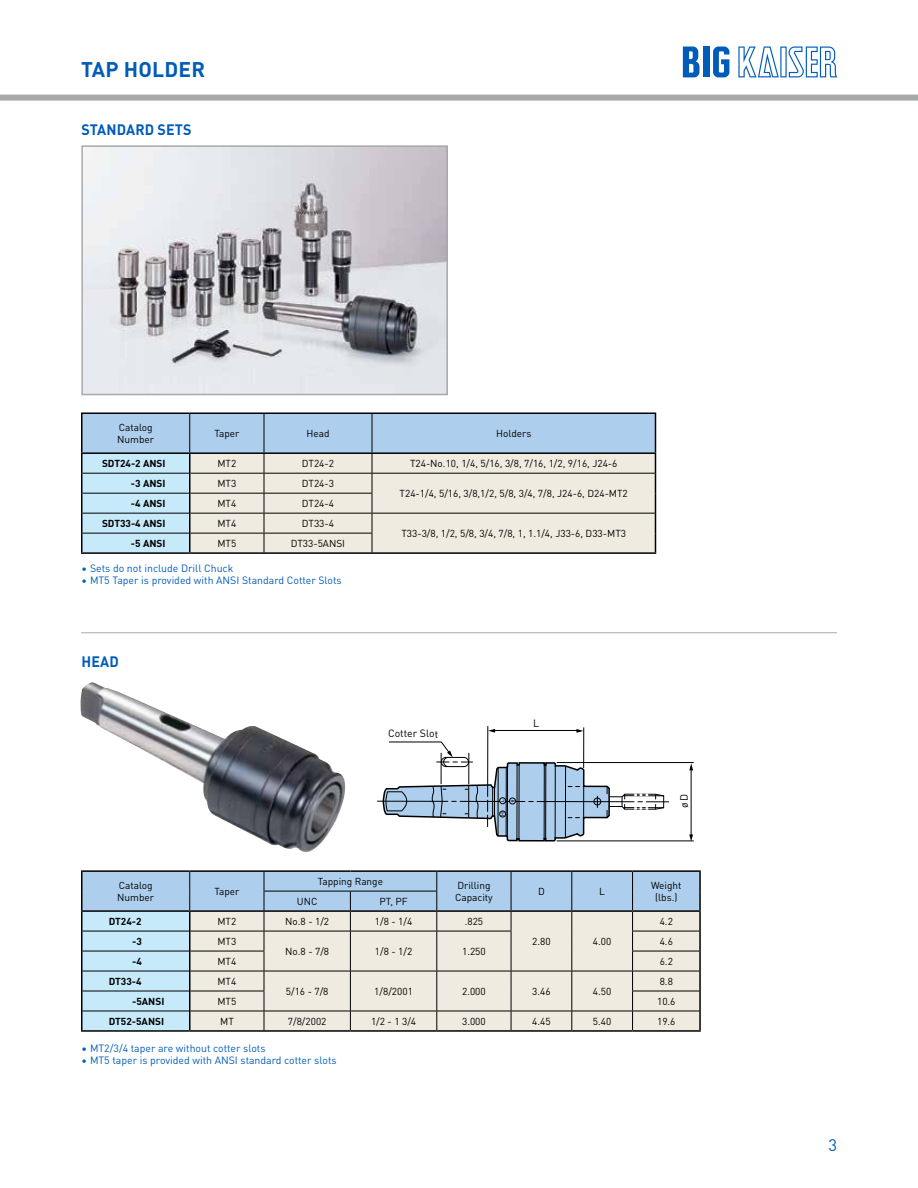
<style>
.page{position:relative;width:918px;height:1188px;background:#fff}
.page>*{position:absolute;margin:0;border:0;box-sizing:border-box;transform-origin:0 0}
.t1{font:700 21px "DINOT";letter-spacing:.01em;color:#005cb9}
.t2{font:16.5px "DINOT";color:#005cb9}
.t3{font:700 15px "DINOT";letter-spacing:.01em;color:#005cb9;scale:.95 1}
.t4{font:10.5px "DINOT";color:#005cb9}
.t5{font:10.5px "DINOT";letter-spacing:-.005em;color:#000}
.t6{font:10.05px/12px "DINOT";color:#000}
.t7{font:700 10.05px "DINOT";color:#000}
</style>
<div class="page">
<div style="left:0;top:95px;width:918px;height:6px;background:#a7a8a9"></div>
<svg style="left:713px;top:47px;width:16px;height:30px"></svg>
<div style="left:703px;top:47px;width:6px;height:30px;background:#005cb9"></div>
<svg style="left:683px;top:47px;width:16px;height:30px"></svg>
<svg style="left:738px;top:47px;width:99px;height:30px"></svg>
<hr style="left:81px;top:552px;width:109px;height:2px;background:#000">
<hr style="left:190px;top:552px;width:74px;height:2px;background:#000">
<hr style="left:264px;top:552px;width:108px;height:2px;background:#000">
<hr style="left:372px;top:552px;width:284px;height:2px;background:#000">
<hr style="left:81px;top:412px;width:109px;height:2px;background:#000">
<hr style="left:190px;top:412px;width:74px;height:2px;background:#000">
<hr style="left:264px;top:412px;width:108px;height:2px;background:#000">
<hr style="left:372px;top:412px;width:284px;height:2px;background:#000">
<svg style="left:81px;top:413px;width:575px;height:140px;background:#cad5da"></svg>
<img style="left:84px;top:148px;width:361px;height:244px">
<div style="left:81px;top:145px;width:367px;height:250px;border:2px solid #a7a8a9"></div>
<hr style="left:81px;top:632px;width:756px;height:1px;background:#a7a8a9">
<img style="left:80px;top:682px;width:266px;height:171px">
<hr style="left:487px;top:726px;width:1px;height:59px;background:#000">
<hr style="left:583px;top:727px;width:1px;height:41px;background:#000">
<svg style="left:576px;top:729px;width:7px;height:4px"></svg>
<svg style="left:488px;top:729px;width:7px;height:4px"></svg>
<svg style="left:689px;top:763px;width:4px;height:7px"></svg>
<svg style="left:689px;top:834px;width:4px;height:7px"></svg>
<svg style="left:377px;top:742px;width:292px;height:100px"></svg>
<hr style="left:491px;top:730px;width:87px;height:1px;background:#000">
<hr style="left:691px;top:766px;width:1px;height:70px;background:#000">
<hr style="left:557px;top:841px;width:137px;height:1px;background:#000">
<hr style="left:557px;top:762px;width:137px;height:1px;background:#000">
<hr style="left:81px;top:870px;width:109px;height:2px;background:#000">
<hr style="left:190px;top:870px;width:74px;height:2px;background:#000">
<hr style="left:264px;top:870px;width:86px;height:2px;background:#000">
<hr style="left:350px;top:870px;width:87px;height:2px;background:#000">
<hr style="left:437px;top:870px;width:74px;height:2px;background:#000">
<hr style="left:511px;top:870px;width:61px;height:2px;background:#000">
<hr style="left:572px;top:870px;width:61px;height:2px;background:#000">
<hr style="left:633px;top:870px;width:68px;height:2px;background:#000">
<hr style="left:81px;top:1030px;width:109px;height:2px;background:#000">
<hr style="left:190px;top:1030px;width:74px;height:2px;background:#000">
<hr style="left:264px;top:1030px;width:86px;height:2px;background:#000">
<hr style="left:350px;top:1030px;width:87px;height:2px;background:#000">
<hr style="left:437px;top:1030px;width:74px;height:2px;background:#000">
<hr style="left:511px;top:1030px;width:61px;height:2px;background:#000">
<hr style="left:572px;top:1030px;width:61px;height:2px;background:#000">
<hr style="left:633px;top:1030px;width:68px;height:2px;background:#000">
<svg style="left:81px;top:871px;width:620px;height:160px;background:#ccd6d9"></svg>
<h1 class="t1" style="left:81px;top:53px;width:125px">TAP HOLDER</h1>
<h3 class="t3" style="left:81px;top:117px;width:117px">STANDARD SETS</h3>
<p class="t6" style="left:117px;top:421px;width:38px">Catalog<br>Number</p>
<p class="t6" style="left:214px;top:427px;width:27px">Taper</p>
<p class="t6" style="left:306px;top:427px;width:25px">Head</p>
<p class="t6" style="left:496px;top:427px;width:37px">Holders</p>
<p class="t7" style="left:102px;top:456px;width:65px">SDT24-2 ANSI</p>
<p class="t6" style="left:217px;top:457px;width:20px">MT2</p>
<p class="t6" style="left:302px;top:457px;width:34px">DT24-2</p>
<p class="t6" style="left:410px;top:457px;width:209px">T24-No.10, 1/4, 5/16, 3/8, 7/16, 1/2, 9/16, J24-6</p>
<p class="t7" style="left:131px;top:476px;width:36px">-3 ANSI</p>
<p class="t6" style="left:217px;top:477px;width:20px">MT3</p>
<p class="t6" style="left:302px;top:477px;width:34px">DT24-3</p>
<p class="t6" style="left:400px;top:487px;width:230px">T24-1/4, 5/16, 3/8,1/2, 5/8, 3/4, 7/8, J24-6, D24-MT2</p>
<p class="t7" style="left:131px;top:496px;width:36px">-4 ANSI</p>
<p class="t6" style="left:217px;top:497px;width:20px">MT4</p>
<p class="t6" style="left:302px;top:497px;width:34px">DT24-4</p>
<p class="t7" style="left:102px;top:515px;width:65px">SDT33-4 ANSI</p>
<p class="t6" style="left:217px;top:517px;width:20px">MT4</p>
<p class="t6" style="left:302px;top:517px;width:34px">DT33-4</p>
<p class="t6" style="left:401px;top:527px;width:226px">T33-3/8, 1/2, 5/8, 3/4, 7/8, 1, 1.1/4, J33-6, D33-MT3</p>
<p class="t7" style="left:131px;top:535px;width:36px">-5 ANSI</p>
<p class="t6" style="left:217px;top:537px;width:20px">MT5</p>
<p class="t6" style="left:291px;top:537px;width:56px">DT33-5ANSI</p>
<p class="t4" style="left:81px;top:560px;width:154px">• Sets do not include Drill Chuck</p>
<p class="t4" style="left:81px;top:572px;width:262px">• MT5 Taper is provided with ANSI Standard Cotter Slots</p>
<h3 class="t3" style="left:81px;top:650px;width:41px">HEAD</h3>
<p class="t6" style="left:117px;top:879px;width:38px">Catalog<br>Number</p>
<p class="t6" style="left:214px;top:885px;width:27px">Taper</p>
<p class="t5" style="left:388px;top:726px;width:52px">Cotter Slot</p>
<p class="t5" style="left:533px;top:715px;width:8px">L</p>
<p class="t5" style="left:676px;top:808px;width:15px;rotate:-90deg">øD</p>
<p class="t6" style="left:318px;top:875px;width:67px">Tapping Range</p>
<p class="t6" style="left:455px;top:879px;width:39px">Drilling<br>Capacity</p>
<p class="t6" style="left:538px;top:885px;width:8px">D</p>
<p class="t6" style="left:599px;top:885px;width:7px">L</p>
<p class="t6" style="left:651px;top:879px;width:32px;text-align:center">Weight (lbs.)</p>
<p class="t6" style="left:297px;top:895px;width:22px">UNC</p>
<p class="t6" style="left:379px;top:895px;width:30px">PT, PF</p>
<p class="t7" style="left:109px;top:913px;width:34px">DT24-2</p>
<p class="t6" style="left:217px;top:915px;width:20px">MT2</p>
<p class="t6" style="left:285px;top:915px;width:45px">No.8 - 1/2</p>
<p class="t6" style="left:375px;top:915px;width:39px">1/8 - 1/4</p>
<p class="t6" style="left:465px;top:915px;width:20px">.825</p>
<p class="t7" style="left:132px;top:933px;width:11px">-3</p>
<p class="t6" style="left:217px;top:935px;width:20px">MT3</p>
<p class="t6" style="left:285px;top:945px;width:45px">No.8 - 7/8</p>
<p class="t6" style="left:375px;top:945px;width:39px">1/8 - 1/2</p>
<p class="t6" style="left:462px;top:945px;width:25px">1.250</p>
<p class="t6" style="left:532px;top:935px;width:20px">2.80</p>
<p class="t6" style="left:593px;top:935px;width:20px">4.00</p>
<p class="t6" style="left:660px;top:915px;width:15px">4.2</p>
<p class="t6" style="left:660px;top:935px;width:15px">4.6</p>
<p class="t7" style="left:132px;top:953px;width:11px">-4</p>
<p class="t6" style="left:217px;top:955px;width:20px">MT4</p>
<p class="t6" style="left:660px;top:955px;width:15px">6.2</p>
<p class="t7" style="left:109px;top:973px;width:34px">DT33-4</p>
<p class="t6" style="left:217px;top:975px;width:20px">MT4</p>
<p class="t6" style="left:286px;top:985px;width:44px">5/16 - 7/8</p>
<p class="t6" style="left:374px;top:985px;width:40px">1/8/2001</p>
<p class="t6" style="left:462px;top:985px;width:25px">2.000</p>
<p class="t6" style="left:532px;top:985px;width:20px">3.46</p>
<p class="t6" style="left:593px;top:985px;width:20px">4.50</p>
<p class="t6" style="left:660px;top:975px;width:15px">8.8</p>
<p class="t7" style="left:132px;top:993px;width:34px">-5ANSI</p>
<p class="t6" style="left:217px;top:995px;width:20px">MT5</p>
<p class="t6" style="left:657px;top:995px;width:20px">10.6</p>
<p class="t7" style="left:109px;top:1013px;width:57px">DT52-5ANSI</p>
<p class="t6" style="left:220px;top:1015px;width:15px">MT</p>
<p class="t6" style="left:288px;top:1015px;width:40px">7/8/2002</p>
<p class="t6" style="left:371px;top:1015px;width:47px">1/2 - 1 3/4</p>
<p class="t6" style="left:462px;top:1015px;width:25px">3.000</p>
<p class="t6" style="left:532px;top:1015px;width:20px">4.45</p>
<p class="t6" style="left:593px;top:1015px;width:20px">5.40</p>
<p class="t6" style="left:657px;top:1015px;width:20px">19.6</p>
<p class="t4" style="left:81px;top:1040px;width:186px">• MT2/3/4 taper are without cotter slots</p>
<p class="t4" style="left:81px;top:1052px;width:257px">• MT5 taper is provided with ANSI standard cotter slots</p>
<h2 class="t2" style="left:829px;top:1133px;width:10px">3</h2>
</div>
